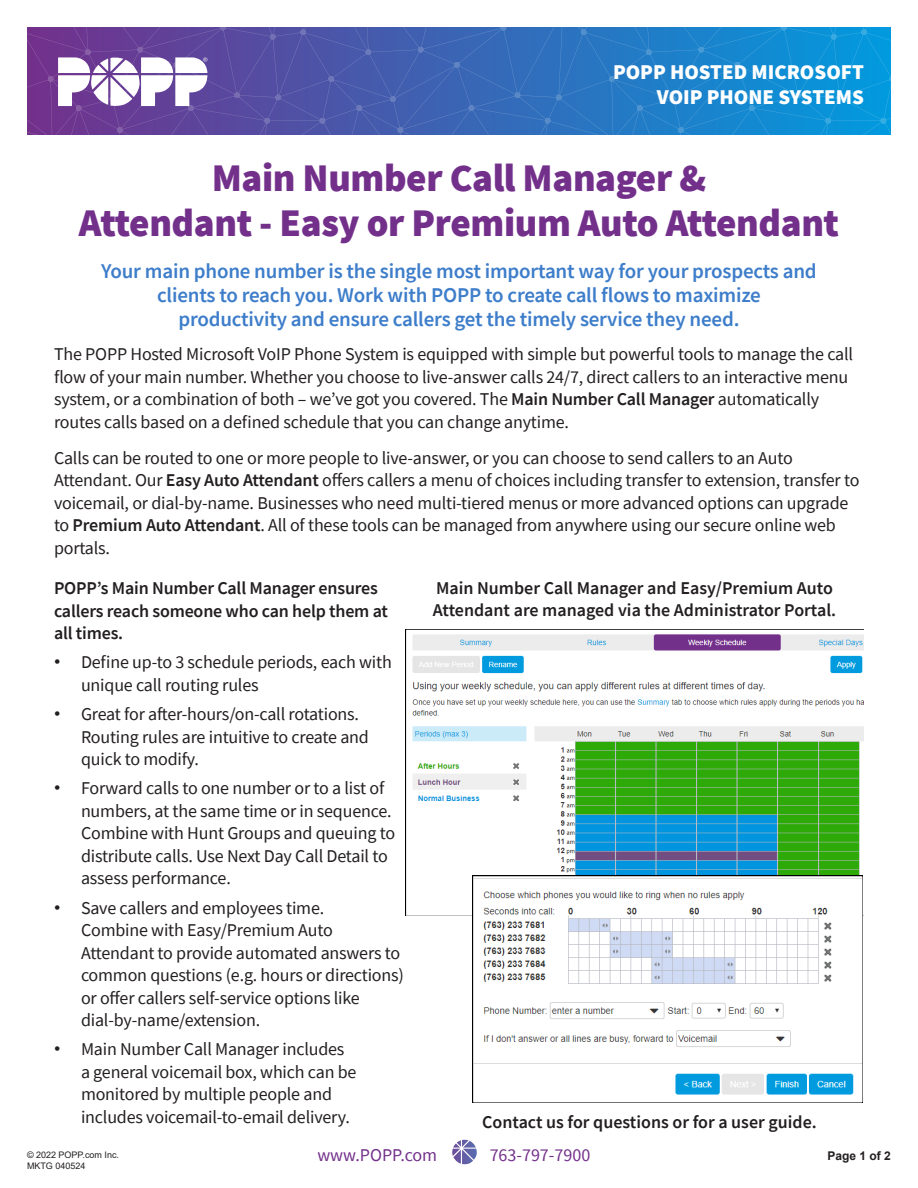
<style>
.page{position:relative;width:918px;height:1188px;background:#fff}
.page>*{position:absolute;margin:0;border:0;box-sizing:border-box;transform-origin:0 0}
.Page_headline{font:900 39px "Source Sans Pro";letter-spacing:-.01em;color:#73308b}
.Page_lead_body_copy{font:600 21px/24px "Source Sans Pro";letter-spacing:-.01em;color:#3d7dca;text-align:center}
.t1{font:900 21px/25.2px "Source Sans Pro";color:#fff;text-align:right}
.Page_lead_body_copy-2{font:18px/22.5px "Source Sans Pro";letter-spacing:-.01em;color:#231f20}
.Page_lead_body_copy-3{font:600 18px/22.5px "Source Sans Pro";letter-spacing:-.01em;color:#231f20}
.t2{font:18px "Source Sans Pro";color:#73308b}
.t3{font:700 12px "Arial";color:#231f20}
.t4{font:9px "Arial";color:#231f20}
.s1{font-weight:600}
.s2{font-family:"Arial"}
</style>
<div class="page">
<svg style="left:27px;top:27px;width:864px;height:108px;background:#4370ba"></svg>
<svg style="left:406px;top:629px;width:458px;height:287px"></svg>
<svg style="left:472px;top:876px;width:390px;height:226px"></svg>
<svg style="left:452px;top:1140px;width:25px;height:25px"></svg>
<p class="t1" style="left:613px;top:59px;width:252px">POPP HOSTED MICROSOFT<br>VOIP PHONE SYSTEMS</p>
<p class="Page_headline" style="left:212px;top:151px;width:496px">Main Number Call Manager &amp;</p>
<p class="Page_headline" style="left:79px;top:196px;width:762px">Attendant - Easy or Premium Auto Attendant</p>
<p class="Page_lead_body_copy" style="left:101px;top:259px;width:717px">Your main phone number is the single most important way for your prospects and clients to reach you. Work with POPP to create call flows to maximize</p>
<p class="Page_lead_body_copy" style="left:179px;top:307px;width:562px">productivity and ensure callers get the timely service they need.</p>
<p class="Page_lead_body_copy-2" style="left:54px;top:343px;width:801px">The POPP Hosted Microsoft VoIP Phone System is equipped with simple but powerful tools to manage the call flow of your main number. Whether you choose to live-answer calls 24/7, direct callers to an interactive menu system, or a combination of both – we’ve got you covered. The <span class="s1">Main Number Call Manager</span> automatically routes calls based on a defined schedule that you can change anytime.</p>
<p class="Page_lead_body_copy-2" style="left:54px;top:447px;width:807px">Calls can be routed to one or more people to live-answer, or you can choose to send callers to an Auto Attendant. Our <span class="s1">Easy Auto Attendant</span> offers callers a menu of choices including transfer to extension, transfer to voicemail, or dial-by-name. Businesses who need multi-tiered menus or more advanced options can upgrade to <span class="s1">Premium Auto Attendant</span>. All of these tools can be managed from anywhere using our secure online web portals.</p>
<p class="Page_lead_body_copy-3" style="left:54px;top:577px;width:336px">POPP’s Main Number Call Manager ensures callers reach someone who can help them at all times.</p>
<p class="Page_lead_body_copy-2" style="left:81px;top:651px;width:312px;text-indent:-27px"><span class="s2">•</span> Define up-to 3 schedule periods, each with unique call routing rules</p>
<p class="Page_lead_body_copy-2" style="left:81px;top:703px;width:289px;text-indent:-27px"><span class="s2">•</span> Great for after-hours/on-call rotations.<br>Routing rules are intuitive to create and quick to modify.</p>
<p class="Page_lead_body_copy-2" style="left:81px;top:777px;width:316px;text-indent:-27px"><span class="s2">•</span> Forward calls to one number or to a list of numbers, at the same time or in sequence.<br>Combine with Hunt Groups and queuing to distribute calls. Use Next Day Call Detail to assess performance.</p>
<p class="Page_lead_body_copy-2" style="left:81px;top:896px;width:325px;text-indent:-27px"><span class="s2">•</span> Save callers and employees time.<br>Combine with Easy/Premium Auto Attendant to provide automated answers to common questions (e.g. hours or directions) or offer callers self-service options like dial-by-name/extension.</p>
<p class="Page_lead_body_copy-2" style="left:81px;top:1038px;width:277px;text-indent:-27px"><span class="s2">•</span> Main Number Call Manager includes a general voicemail box, which can be monitored by multiple people and includes voicemail-to-email delivery.</p>
<p class="Page_lead_body_copy-3" style="left:433px;top:577px;width:405px;line-height:21.6px">Main Number Call Manager and Easy/Premium Auto<br>Attendant are managed via the Administrator Portal.</p>
<p class="Page_lead_body_copy-3" style="left:482px;top:1111px;width:336px">Contact us for questions or for a user guide.</p>
<p class="t4" style="left:27px;top:1149px;width:94px">© 2022 POPP.com Inc.</p>
<p class="t2" style="left:317px;top:1143px;width:121px">www.POPP.com</p>
<p class="t2" style="left:490px;top:1143px;width:102px">763-797-7900</p>
<p class="t3" style="left:828px;top:1148px;width:65px">Page 1 of 2</p>
<p class="t4" style="left:27px;top:1160px;width:60px">MKTG 040524</p>
</div>
